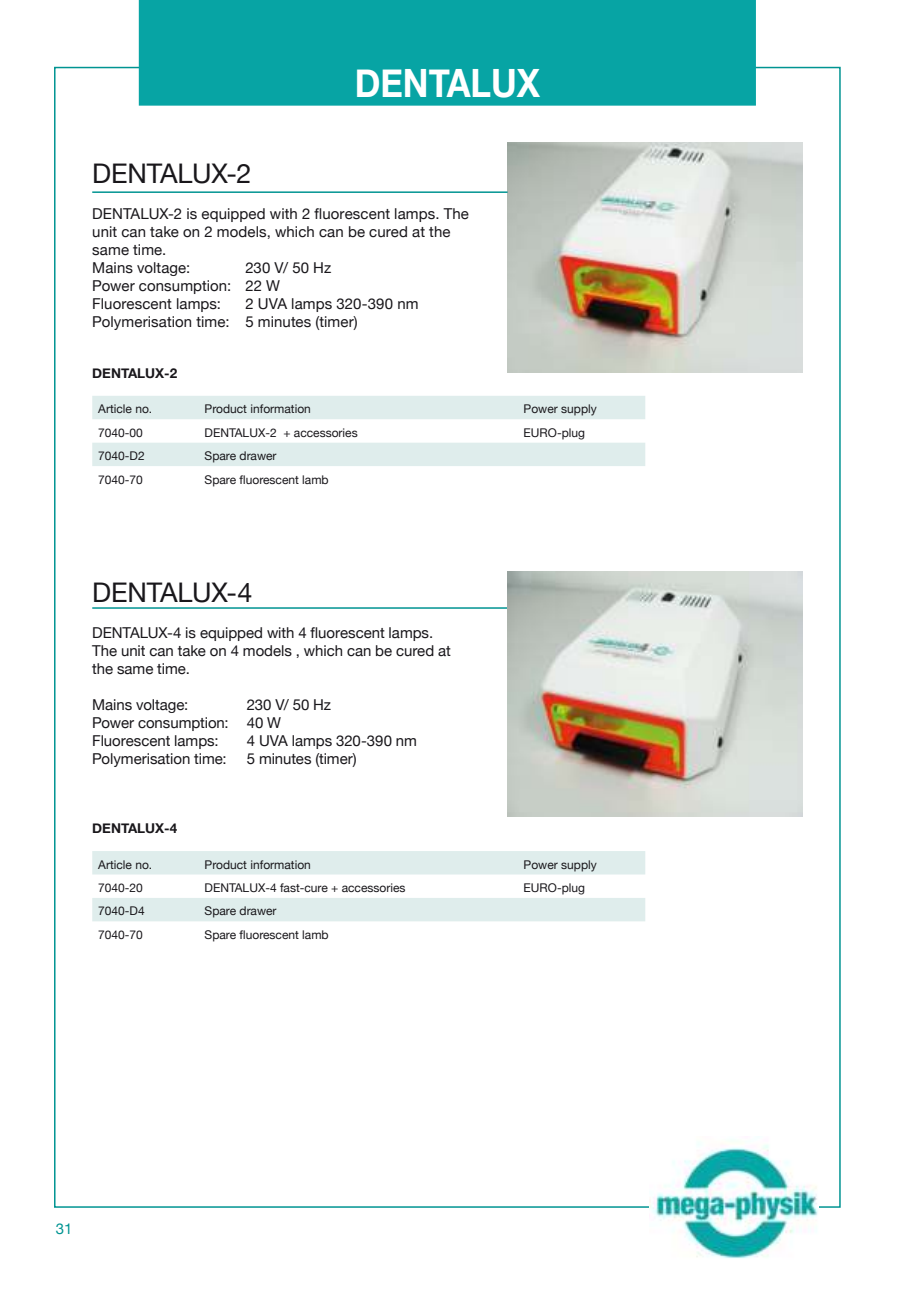
<style>
.page{position:relative;width:906px;height:1289px;background:#fff}
.page>*{position:absolute;margin:0;border:0;box-sizing:border-box;transform-origin:0 0}
.t1{font:700 39px "Helvetica Neue";color:#fff;scale:.89 1}
.t2{font:27px "Helvetica Neue";letter-spacing:-.01em;color:#19171b}
.t3{font:15px/18px "Helvetica Neue";color:#19171b}
.t4{font:15px "Helvetica Neue";color:#009492}
.t5{font:700 13.5px "Helvetica Neue";color:#19171b}
.t6{font:12px "Helvetica Neue";color:#19171b}
</style>
<div class="page">
<img style="left:650px;top:1142px;width:168px;height:117px">
<div style="left:139px;top:0;width:617px;height:106px;background:#07a4a4"></div>
<svg style="left:92px;top:396px;width:553px;height:70px"></svg>
<svg style="left:92px;top:851px;width:553px;height:70px"></svg>
<img style="left:507px;top:143px;width:295px;height:229px">
<hr style="left:92px;top:191px;width:415px;height:2px;background:#009492">
<hr style="left:92px;top:607px;width:415px;height:1px;background:#009492">
<img style="left:507px;top:571px;width:295px;height:245px">
<h1 class="t1" style="left:355px;top:69px;width:210px">DENTALUX</h1>
<h2 class="t2" style="left:92px;top:154px;width:161px">DENTALUX-2</h2>
<p class="t3" style="left:92px;top:206px;width:378px">DENTALUX-2 is equipped with 2 fluorescent lamps. The unit can take on 2 models, which can be cured at the same time.<br>Mains voltage:</p>
<p class="t3" style="left:92px;top:260px;width:240px;text-indent:153px">230 V/ 50 Hz<br>Power consumption: 22 W<br>Fluorescent lamps:</p>
<p class="t3" style="left:92px;top:296px;width:328px;text-indent:153px">2 UVA lamps 320-390 nm<br>Polymerisation time: 5 minutes (timer)</p>
<p class="t5" style="left:92px;top:368px;width:87px">DENTALUX-2</p>
<p class="t6" style="left:98px;top:404px;width:55px">Article no.</p>
<p class="t6" style="left:205px;top:404px;width:108px">Product information</p>
<p class="t6" style="left:523px;top:404px;width:75px">Power supply</p>
<p class="t6" style="left:98px;top:424px;width:46px">7040-00</p>
<p class="t6" style="left:205px;top:424px;width:155px">DENTALUX-2 + accessories</p>
<p class="t6" style="left:523px;top:427px;width:63px">EURO-plug</p>
<p class="t6" style="left:98px;top:447px;width:48px">7040-D2</p>
<p class="t6" style="left:205px;top:451px;width:73px">Spare drawer</p>
<p class="t6" style="left:98px;top:470px;width:46px">7040-70</p>
<p class="t6" style="left:205px;top:470px;width:126px">Spare fluorescent lamb</p>
<h2 class="t2" style="left:92px;top:573px;width:162px">DENTALUX-4</h2>
<p class="t3" style="left:92px;top:625px;width:360px">DENTALUX-4 is equipped with 4 fluorescent lamps.<br>The unit can take on 4 models , which can be cured at the same time.</p>
<p class="t3" style="left:92px;top:697px;width:98px">Mains voltage:</p>
<p class="t3" style="left:92px;top:697px;width:240px;text-indent:155px">230 V/ 50 Hz<br>Power consumption: 40 W<br>Fluorescent lamps:</p>
<p class="t3" style="left:247px;top:733px;width:172px">4 UVA lamps 320-390 nm</p>
<p class="t3" style="left:92px;top:751px;width:136px">Polymerisation time:</p>
<p class="t3" style="left:247px;top:751px;width:111px">5 minutes (timer)</p>
<p class="t5" style="left:92px;top:823px;width:87px">DENTALUX-4</p>
<p class="t6" style="left:98px;top:859px;width:55px">Article no.</p>
<p class="t6" style="left:205px;top:859px;width:108px">Product information</p>
<p class="t6" style="left:523px;top:859px;width:75px">Power supply</p>
<p class="t6" style="left:98px;top:879px;width:46px">7040-20</p>
<p class="t6" style="left:205px;top:879px;width:202px">DENTALUX-4 fast-cure + accessories</p>
<p class="t6" style="left:523px;top:882px;width:63px">EURO-plug</p>
<p class="t6" style="left:98px;top:902px;width:48px">7040-D4</p>
<p class="t6" style="left:205px;top:906px;width:73px">Spare drawer</p>
<p class="t6" style="left:98px;top:925px;width:46px">7040-70</p>
<p class="t6" style="left:205px;top:925px;width:126px">Spare fluorescent lamb</p>
<p class="t4" style="left:56px;top:1218px;width:18px">31</p>
</div>
